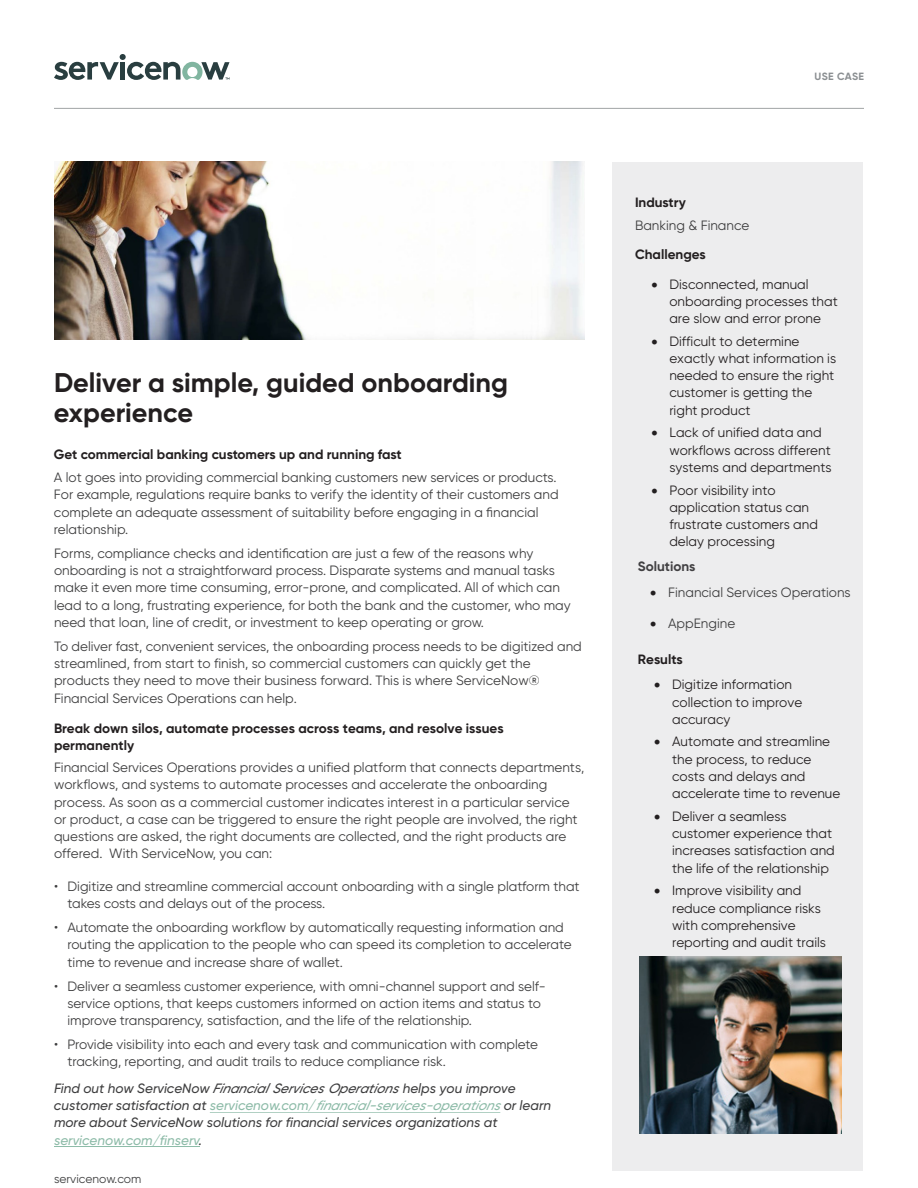
<style>
.page{position:relative;width:918px;height:1188px;background:#fff}
.page>*{position:absolute;margin:0;border:0;box-sizing:border-box;transform-origin:0 0}
.Body_Copy{font:700 27px/30px "Gilroy";color:#231f20}
.Body_Copy-2{font:13.5px/17.2px "Gilroy";color:#3e3e3f}
.t1{font:13.5px/17.2px "Gilroy";color:#231f20}
.t2{font:italic 500 13.5px/17.2px "Gilroy";color:#3e3e3f}
.Body_Copy-3{font:700 13.5px/16.2px "Gilroy";color:#231f20}
.Headline_2{font:13.5px "Gilroy";color:#3e3e3f}
.Headline_2-2{font:700 13.5px "Gilroy";color:#231f20}
.t3{font:700 13.5px "Gilroy";color:#414042}
.t4{font:700 13.5px "Gilroy";color:#221e1f}
.t5{font:12px "Gilroy";color:#3e3e3f}
.t6{font:700 10.5px "Gilroy";letter-spacing:.025em;color:#8b8f92}
.s1{font-weight:700;color:#231f20}
.s2{color:#8dbba8}
.s3{color:#231f20}
</style>
<div class="page">
<svg style="left:54px;top:54px;width:176px;height:26px"></svg>
<hr style="left:54px;top:108px;width:810px;height:1px;background:#a1a4a6">
<div style="left:613px;top:163px;width:250px;height:1008px;background:#ededee"></div>
<img style="left:54px;top:162px;width:531px;height:177px">
<img style="left:640px;top:956px;width:202px;height:178px">
<hr style="left:210px;top:1112px;width:290px;height:1px;background:#8dbba8">
<hr style="left:54px;top:1146px;width:146px;height:1px;background:#8dbba8">
<p class="Body_Copy" style="left:54px;top:367px;width:456px">Deliver a simple, guided onboarding experience</p>
<p class="Body_Copy-2" style="left:54px;top:443px;width:504px;line-height:22.6px"><span class="s1">Get commercial banking customers up and running fast<br></span>A lot goes into providing commercial banking customers new services or products.</p>
<p class="Body_Copy-2" style="left:54px;top:486px;width:506px">For example, regulations require banks to verify the identity of their customers and complete an adequate assessment of suitability before engaging in a financial relationship.</p>
<p class="Body_Copy-2" style="left:54px;top:544px;width:518px">Forms, compliance checks and identification are just a few of the reasons why onboarding is not a straightforward process. Disparate systems and manual tasks make it even more time consuming, error-prone, and complicated. All of which can lead to a long, frustrating experience, for both the bank and the customer, who may need that loan, line of credit, or investment to keep operating or grow.</p>
<p class="Body_Copy-2" style="left:54px;top:637px;width:529px">To deliver fast, convenient services, the onboarding process needs to be digitized and streamlined, from start to finish, so commercial customers can quickly get the products they need to move their business forward. This is where ServiceNow® Financial Services Operations can help.</p>
<p class="Body_Copy-3" style="left:54px;top:720px;width:451px">Break down silos, automate processes across teams, and resolve issues permanently</p>
<p class="Body_Copy-2" style="left:54px;top:759px;width:532px">Financial Services Operations provides a unified platform that connects departments, workflows, and systems to automate processes and accelerate the onboarding process. As soon as a commercial customer indicates interest in a particular service or product, a case can be triggered to ensure the right people are involved, the right questions are asked, the right documents are collected, and the right products are offered. With ServiceNow, you can:</p>
<p class="Body_Copy-2" style="left:68px;top:877px;width:514px;text-indent:-14px">• Digitize and streamline commercial account onboarding with a single platform that takes costs and delays out of the process.</p>
<p class="Body_Copy-2" style="left:68px;top:919px;width:506px;text-indent:-14px">• Automate the onboarding workflow by automatically requesting information and routing the application to the people who can speed its completion to accelerate time to revenue and increase share of wallet.</p>
<p class="Body_Copy-2" style="left:68px;top:977px;width:480px;text-indent:-14px">• Deliver a seamless customer experience, with omni-channel support and self&shy;service options, that keeps customers informed on action items and status to improve transparency, satisfaction, and the life of the relationship.</p>
<p class="Body_Copy-2" style="left:68px;top:1036px;width:472px;text-indent:-14px">• Provide visibility into each and every task and communication with complete tracking, reporting, and audit trails to reduce compliance risk.</p>
<p class="t2" style="left:54px;top:1079px;width:499px">Find out how ServiceNow FinancialServicesOperationshelps you improve customer satisfaction at <span class="s2">servicenow.com/financial-services-operations</span>or learn more about ServiceNow solutions for financial services organizations at <span class="s2">servicenow.com/finserv</span>.</p>
<p class="t5" style="left:54px;top:1171px;width:89px">servicenow.com</p>
<p class="t6" style="left:815px;top:70px;width:51px">USE CASE</p>
<p class="Headline_2-2" style="left:635px;top:194px;width:52px">Industry</p>
<p class="Headline_2" style="left:635px;top:217px;width:116px">Banking &amp; Finance</p>
<p class="Headline_2-2" style="left:635px;top:246px;width:72px">Challenges</p>
<p class="t1" style="left:669px;top:275px;width:170px;text-indent:-18px">• Disconnected, manual onboarding processes that are slow and error prone</p>
<p class="t1" style="left:669px;top:332px;width:168px;text-indent:-18px">• Difficult to determine exactly what information is needed to ensure the right customer is getting the right product</p>
<p class="t1" style="left:669px;top:424px;width:164px;text-indent:-18px">• Lack of unified data and workflows across different systems and departments</p>
<p class="t1" style="left:669px;top:481px;width:150px;text-indent:-18px">• Poor visibility into application status can frustrate customers and delay processing</p>
<p class="Headline_2" style="left:650px;top:584px;width:202px"><span class="s3">•</span> Financial Services Operations</p>
<p class="Headline_2" style="left:650px;top:615px;width:87px"><span class="s3">•</span> AppEngine</p>
<p class="t3" style="left:638px;top:558px;width:59px">Solutions</p>
<p class="t4" style="left:638px;top:651px;width:47px">Results</p>
<p class="t1" style="left:672px;top:676px;width:132px;text-indent:-18px">• Digitize information collection to improve accuracy</p>
<p class="t1" style="left:672px;top:733px;width:170px;text-indent:-18px">• Automate and streamline the process, to reduce costs and delays and accelerate time to revenue</p>
<p class="t1" style="left:672px;top:807px;width:164px;text-indent:-18px">• Deliver a seamless customer experience that increases satisfaction and the life of the relationship</p>
<p class="t1" style="left:672px;top:882px;width:155px;text-indent:-18px">• Improve visibility and reduce compliance risks with comprehensive reporting and audit trails</p>
</div>
